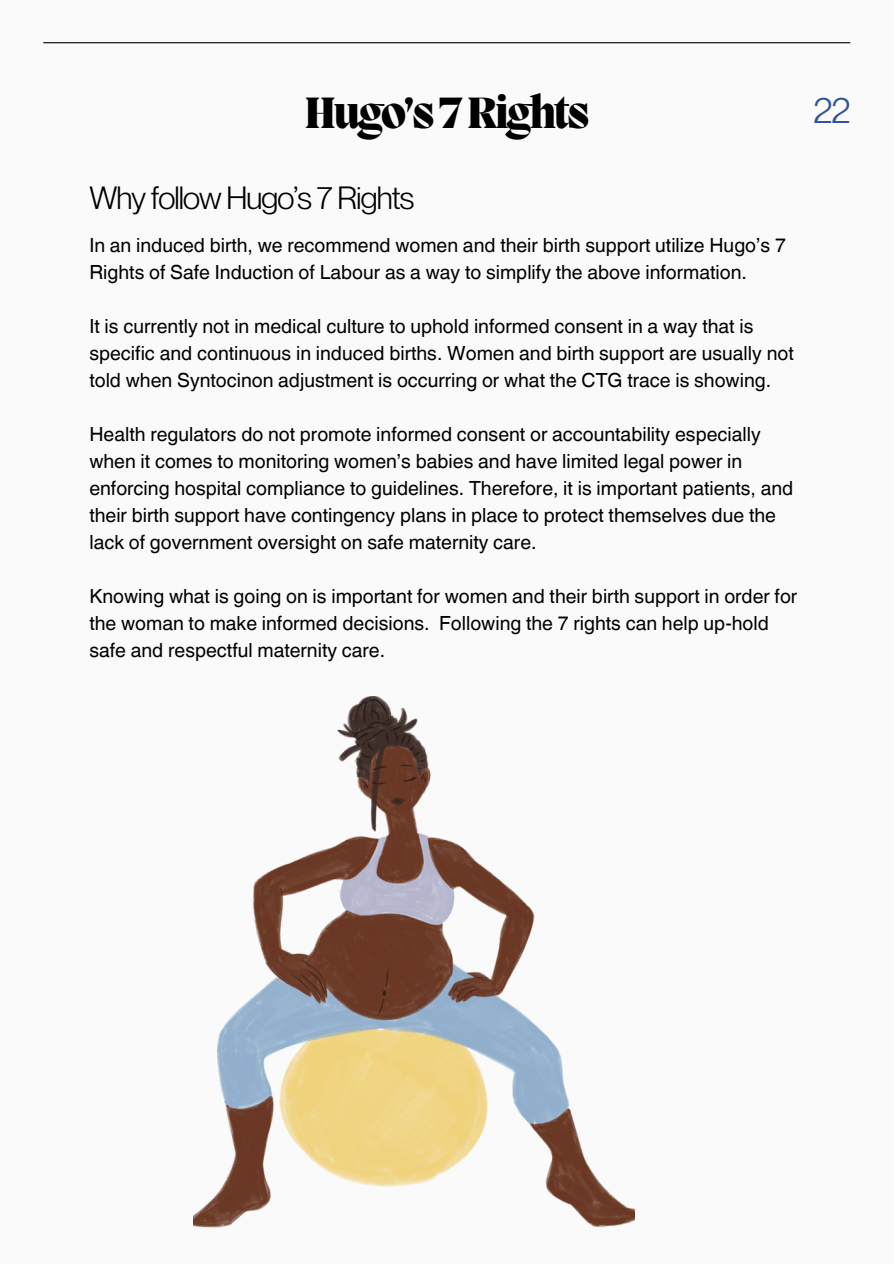
<style>
.page{position:relative;width:894px;height:1264px;background:#fff}
.page>*{position:absolute;margin:0;border:0;box-sizing:border-box;transform-origin:0 0}
.t1{font:800 45px "Migra";letter-spacing:-.05em;color:#000}
.t2{font:36px "Neue Montreal";color:#2d539c}
.t3{font:31.5px "Neue Montreal";letter-spacing:-.03em;color:#000}
.t4{font:19.5px/27px "Helvetica World";color:#000}
</style>
<div class="page">
<div style="left:0;top:0;width:893px;height:1263px;background:#fafafa"></div>
<hr style="left:43px;top:42px;width:807px;height:1px;background:#000">
<img style="left:193px;top:696px;width:441px;height:531px">
<p class="t1" style="left:304px;top:91px;width:286px">Hugo’s7Rights</p>
<p class="t2" style="left:813px;top:88px;width:38px">22</p>
<h2 class="t3" style="left:89px;top:178px;width:326px">Why follow Hugo’s 7 Rights</h2>
<p class="t4" style="left:89px;top:231px;width:697px">In an induced birth, we recommend women and their birth support utilize Hugo’s 7<br>Rights of Safe Induction of Labour as a way to simplify the above information.</p>
<p class="t4" style="left:89px;top:312px;width:705px">It is currently not in medical culture to uphold informed consent in a way that is specific and continuous in induced births. Women and birth support are usually not told when Syntocinon adjustment is occurring or what the CTG trace is showing.</p>
<p class="t4" style="left:89px;top:420px;width:705px">Health regulators do not promote informed consent or accountability especially when it comes to monitoring women’s babies and have limited legal power in enforcing hospital compliance to guidelines. Therefore, it is important patients, and their birth support have contingency plans in place to protect themselves due the lack of government oversight on safe maternity care.</p>
<p class="t4" style="left:89px;top:582px;width:709px">Knowing what is going on is important for women and their birth support in order for the woman to make informed decisions. Following the 7 rights can help up-hold safe and respectful maternity care.</p>
</div>
